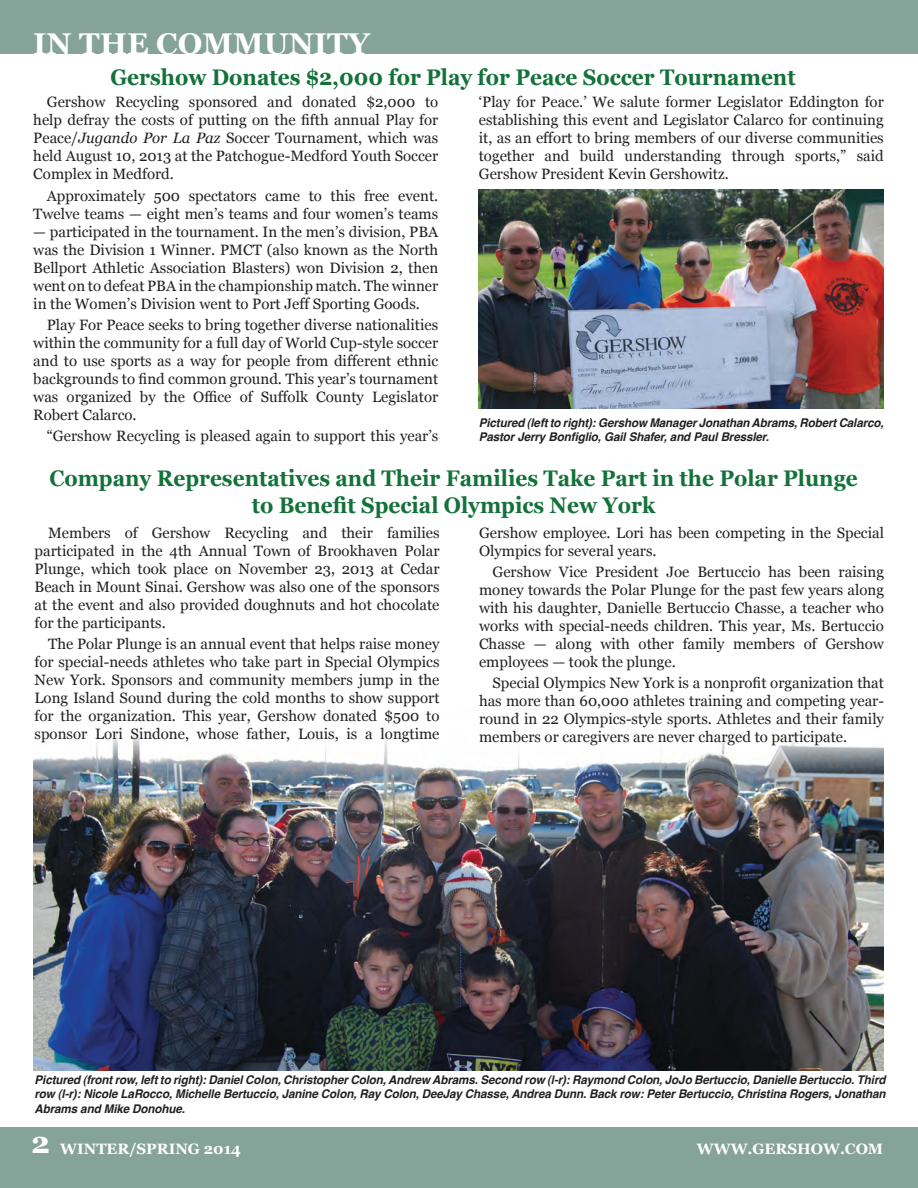
<style>
.page{position:relative;width:918px;height:1188px;background:#fff}
.page>*{position:absolute;margin:0;border:0;box-sizing:border-box;transform-origin:0 0}
.t1{font:700 30px "Georgia";color:#fff}
.t2{font:700 22.5px/27px "Georgia";color:#13713a;text-align:center;scale:.93 1}
.t3{font:15px/18px "Georgia";color:#231f20;text-align:justify}
.t4{font:700 15px "Georgia";color:#fff}
.t5{font:italic 700 12px/14.4px "Helvetica";letter-spacing:-.01em;color:#231f20}
.s1{font-style:italic}
</style>
<div class="page">
<div style="left:0;top:0;width:918px;height:53px;background:#86a39a"></div>
<hr style="left:917px;top:53px;width:1px;height:365px;background:#231f20">
<img style="left:34px;top:734px;width:850px;height:337px">
<div style="left:0;top:1128px;width:918px;height:60px;background:#86a39a"></div>
<img style="left:479px;top:189px;width:405px;height:219px">
<p class="t1" style="left:33px;top:21px;width:338px">IN THE COMMUNITY</p>
<p class="t2" style="left:110px;top:63px;width:738px">Gershow Donates $2,000 for Play for Peace Soccer Tournament</p>
<p class="t3" style="left:33px;top:93px;width:407px;text-indent:14px">Gershow Recycling sponsored and donated $2,000 to help defray the costs of putting on the fifth annual Play for Peace/<span class="s1">Jugando Por La Paz</span> Soccer Tournament, which was held August 10, 2013 at the Patchogue-Medford Youth Soccer Complex in Medford.</p>
<p class="t3" style="left:33px;top:186px;width:406px;text-align:right">Approximately 500 spectators came to this free event.<br>Twelve teams — eight men’s teams and four women’s teams</p>
<p class="t3" style="left:33px;top:222px;width:407px">— participated in the tournament. In the men’s division, PBA was the Division 1 Winner. PMCT (also known as the North Bellport Athletic Association Blasters) won Division 2, then went on to defeat PBA in the championship match. The winner in the Women’s Division went to Port Jeff Sporting Goods.</p>
<p class="t3" style="left:33px;top:315px;width:406px;text-indent:14px">Play For Peace seeks to bring together diverse nationalities within the community for a full day of World Cup-style soccer and to use sports as a way for people from different ethnic backgrounds to find common ground. This year’s tournament was organized by the Office of Suffolk County Legislator Robert Calarco.</p>
<p class="t3" style="left:47px;top:426px;width:393px">“Gershow Recycling is pleased again to support this year’s</p>
<p class="t3" style="left:479px;top:93px;width:407px">‘Play for Peace.’ We salute former Legislator Eddington for establishing this event and Legislator Calarco for continuing it, as an effort to bring members of our diverse communities together and build understanding through sports,” said Gershow President Kevin Gershowitz.</p>
<p class="t5" style="left:479px;top:415px;width:407px">Pictured (left to right): Gershow Manager Jonathan Abrams, Robert Calarco,<br>Pastor Jerry Bonfiglio, Gail Shafer, and Paul Bressler.</p>
<p class="t2" style="left:49px;top:463px;width:871px">Company Representatives and Their Families Take Part in the Polar Plunge to Benefit Special Olympics New York</p>
<p class="t3" style="left:35px;top:523px;width:407px;text-indent:14px">Members of Gershow Recycling and their families participated in the 4th Annual Town of Brookhaven Polar Plunge, which took place on November 23, 2013 at Cedar Beach in Mount Sinai. Gershow was also one of the sponsors at the event and also provided doughnuts and hot chocolate for the participants.</p>
<p class="t3" style="left:35px;top:634px;width:406px;text-indent:14px">The Polar Plunge is an annual event that helps raise money for special-needs athletes who take part in Special Olympics New York. Sponsors and community members jump in the Long Island Sound during the cold months to show support for the organization. This year, Gershow donated $500 to sponsor Lori Sindone, whose father, Louis, is a longtime</p>
<p class="t3" style="left:479px;top:523px;width:406px">Gershow employee. Lori has been competing in the Special<br>Olympics for several years.</p>
<p class="t3" style="left:479px;top:562px;width:406px;text-indent:14px">Gershow Vice President Joe Bertuccio has been raising money towards the Polar Plunge for the past few years along with his daughter, Danielle Bertuccio Chasse, a teacher who works with special-needs children. This year, Ms. Bertuccio Chasse — along with other family members of Gershow employees — took the plunge.</p>
<p class="t3" style="left:479px;top:673px;width:406px;text-indent:14px">Special Olympics New York is a nonprofit organization that has more than 60,000 athletes training and competing year&shy;round in 22 Olympics-style sports. Athletes and their family members or caregivers are never charged to participate.</p>
<p class="t5" style="left:35px;top:1072px;width:853px;text-align:justify">Pictured (front row, left to right): Daniel Colon, Christopher Colon, Andrew Abrams. Second row (l-r): Raymond Colon, JoJo Bertuccio, Danielle Bertuccio. Third row (l-r): Nicole LaRocco, Michelle Bertuccio, Janine Colon, Ray Colon, DeeJay Chasse, Andrea Dunn. Back row: Peter Bertuccio, Christina Rogers, Jonathan Abrams and Mike Donohue.</p>
<p class="t1" style="left:31px;top:1120px;width:20px">2</p>
<p class="t4" style="left:60px;top:1137px;width:182px">WINTER/SPRING 2014</p>
<p class="t4" style="left:697px;top:1138px;width:188px">WWW.GERSHOW.COM</p>
</div>
